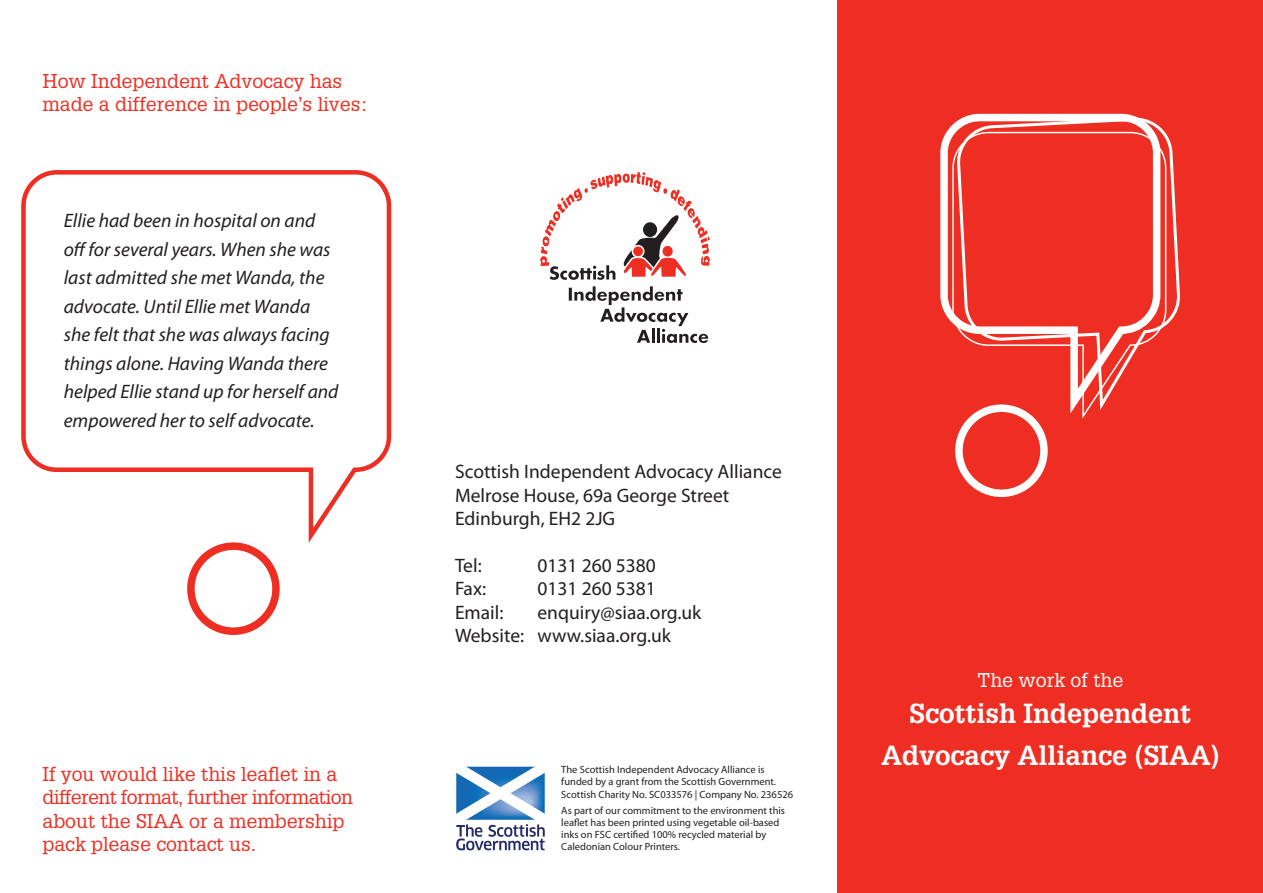
<style>
.page{position:relative;width:1263px;height:893px;background:#fff}
.page>*{position:absolute;margin:0;border:0;box-sizing:border-box;transform-origin:0 0}
.t1{font:700 27px/41.7px "Glypha";color:#fff;text-align:center}
.quote{font:italic 19.5px/28.5px "Myriad Pro";color:#231f20}
.H3_colour{font:19.5px/23.4px "Glypha";color:#ee2e22}
.body{font:19.5px "Myriad Pro";color:#231f20}
.t2{font:19.5px "Glypha";color:#fff}
.small{font:10.5px/12px "Myriad Pro";color:#231f20}
</style>
<div class="page">
<div style="left:838px;top:0;width:425px;height:893px;background:#ee2e22"></div>
<svg style="left:940px;top:113px;width:194px;height:209px"></svg>
<div style="left:955px;top:404px;width:93px;height:93px;border:8px solid #fff;border-radius:50%"></div>
<svg style="left:951px;top:131px;width:150px;height:287px"></svg>
<svg style="left:955px;top:116px;width:225px;height:293px"></svg>
<svg style="left:569px;top:286px;width:139px;height:57px"></svg>
<svg style="left:540px;top:171px;width:170px;height:109px"></svg>
<div style="left:187px;top:542px;width:93px;height:93px;border:8px solid #ee2e22;border-radius:50%"></div>
<svg style="left:21px;top:170px;width:371px;height:380px"></svg>
<svg style="left:456px;top:766px;width:89px;height:84px"></svg>
<p class="H3_colour" style="left:43px;top:69px;width:327px">How Independent Advocacy has made a difference in people’s lives:</p>
<p class="quote" style="left:64px;top:206px;width:276px">Ellie had been in hospital on and off for several years. When she was last admitted she met Wanda, the advocate. Until Ellie met Wanda she felt that she was always facing things alone. Having Wanda there helped Ellie stand up for herself and empowered her to self advocate.</p>
<p class="H3_colour" style="left:43px;top:762px;width:312px">If you would like this leaflet in a different format, further information about the SIAA or a membership pack please contact us.</p>
<p class="body" style="left:455px;top:460px;width:328px">Scottish Independent Advocacy Alliance</p>
<p class="body" style="left:455px;top:483px;width:276px">Melrose House, 69a George Street</p>
<p class="body" style="left:455px;top:506px;width:162px">Edinburgh, EH2 2JG</p>
<p class="body" style="left:455px;top:553px;width:28px">Tel:</p>
<p class="body" style="left:537px;top:553px;width:120px">0131 260 5380</p>
<p class="body" style="left:455px;top:577px;width:33px">Fax:</p>
<p class="body" style="left:537px;top:577px;width:120px">0131 260 5381</p>
<p class="body" style="left:455px;top:600px;width:50px">Email:</p>
<p class="body" style="left:537px;top:600px;width:165px">enquiry@siaa.org.uk</p>
<p class="body" style="left:455px;top:623px;width:217px">Website: www.siaa.org.uk</p>
<p class="small" style="left:561px;top:764px;width:216px">The Scottish Independent Advocacy Alliance is funded by a grant from the Scottish Government.</p>
<p class="small" style="left:561px;top:788px;width:233px">Scottish Charity No. SC033576 | Company No. 236526</p>
<p class="small" style="left:561px;top:804px;width:225px">As part of our commitment to the environment this leaflet has been printed using vegetable oil-based inks on FSC certified 100% recycled material by Caledonian Colour Printers.</p>
<h1 class="t2" style="left:977px;top:668px;width:147px">The work of the</h1>
<h1 class="t1" style="left:881px;top:692px;width:340px">Scottish Independent<br>Advocacy Alliance (SIAA)</h1>
</div>
